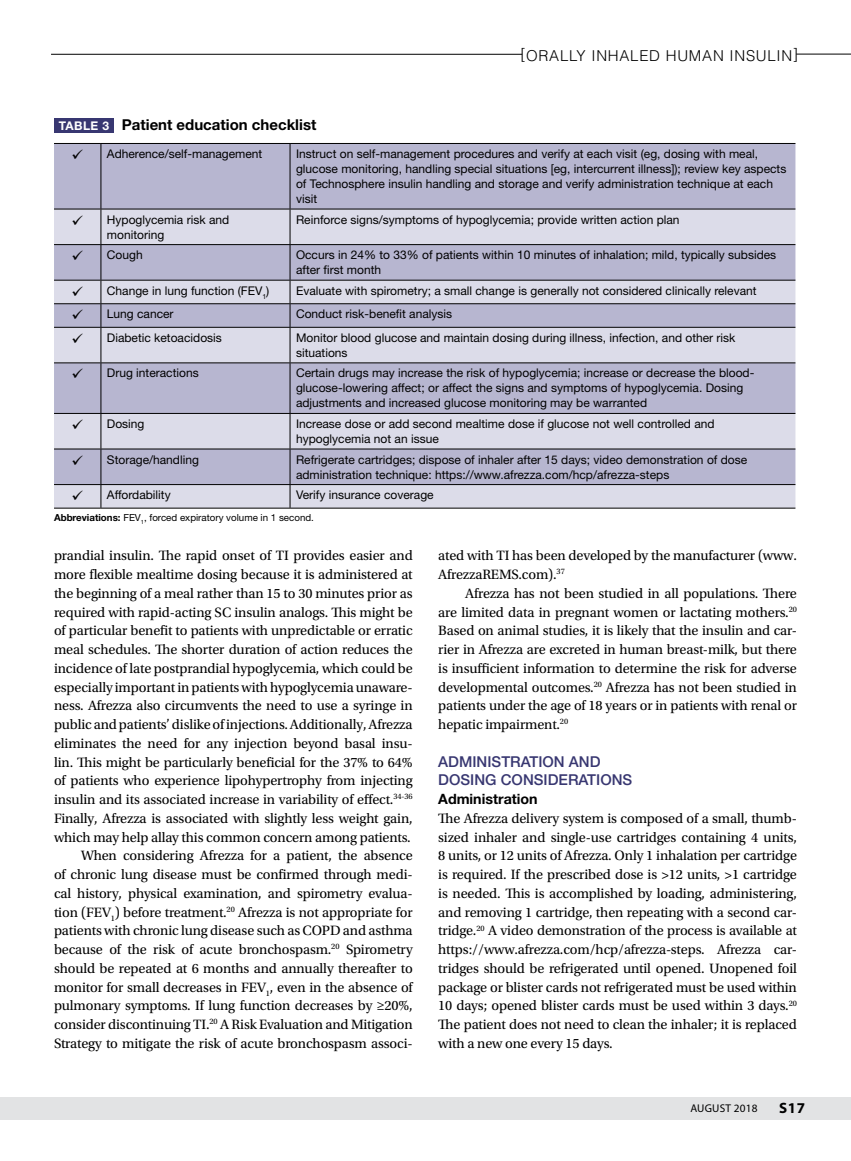
<style>
.page{position:relative;width:851px;height:1161px;background:#fff}
.page>*{position:absolute;margin:0;border:0;box-sizing:border-box;transform-origin:0 0}
.t1{font:500 15px/18.8px "Helvetica Neue LT Std";color:#383771}
.t2{font:700 15px "Helvetica Neue LT Std";color:#000}
.t3{font:300 15px "Helvetica LT Std";letter-spacing:.05em;color:#000}
.t4{font:700 15px "Myriad Pro";color:#000}
.t5{font:14.25px/18.8px "Utopia Std";letter-spacing:-.01em;color:#000;text-align:justify}
.t6{font:700 14.25px "Helvetica Neue LT Std";color:#000}
.t7{font:12px/15px "Helvetica Neue LT Std";color:#000}
.t8{font:11.25px "Myriad Pro";letter-spacing:.02em;color:#000}
.t9{font:9.75px "Helvetica Neue LT Std";color:#000}
.s1{font-size:12px;color:#fff}
.s2{font-weight:700}
</style>
<div class="page">
<div style="left:0;top:1097px;width:850px;height:23px;background:#e2e3e4"></div>
<hr style="left:51px;top:54px;width:471px;height:1px;background:#000">
<hr style="left:796px;top:54px;width:54px;height:1px;background:#000">
<div style="left:54px;top:144px;width:741px;height:65px;background:#b7b6d0"></div>
<svg style="left:54px;top:210px;width:741px;height:298px;background:#c8c7da"></svg>
<hr style="left:100px;top:144px;width:1px;height:65px;background:#000">
<hr style="left:290px;top:144px;width:1px;height:65px;background:#000">
<hr style="left:54px;top:209px;width:47px;height:1px;background:#000">
<hr style="left:101px;top:209px;width:189px;height:1px;background:#000">
<hr style="left:100px;top:209px;width:1px;height:35px;background:#000">
<hr style="left:290px;top:209px;width:505px;height:1px;background:#000">
<hr style="left:290px;top:209px;width:1px;height:35px;background:#000">
<hr style="left:54px;top:244px;width:47px;height:1px;background:#000">
<hr style="left:101px;top:244px;width:189px;height:1px;background:#000">
<hr style="left:100px;top:245px;width:1px;height:35px;background:#000">
<hr style="left:290px;top:244px;width:505px;height:1px;background:#000">
<hr style="left:290px;top:245px;width:1px;height:35px;background:#000">
<hr style="left:54px;top:280px;width:47px;height:1px;background:#000">
<hr style="left:101px;top:280px;width:189px;height:1px;background:#000">
<hr style="left:290px;top:280px;width:505px;height:1px;background:#000">
<hr style="left:54px;top:303px;width:47px;height:1px;background:#000">
<hr style="left:101px;top:303px;width:189px;height:1px;background:#000">
<svg style="left:100px;top:281px;width:1px;height:46px"></svg>
<hr style="left:290px;top:303px;width:505px;height:1px;background:#000">
<svg style="left:290px;top:281px;width:1px;height:46px"></svg>
<hr style="left:54px;top:327px;width:47px;height:1px;background:#000">
<hr style="left:101px;top:327px;width:189px;height:1px;background:#000">
<hr style="left:100px;top:328px;width:1px;height:35px;background:#000">
<hr style="left:290px;top:327px;width:505px;height:1px;background:#000">
<hr style="left:290px;top:328px;width:1px;height:35px;background:#000">
<hr style="left:54px;top:363px;width:47px;height:1px;background:#000">
<hr style="left:101px;top:363px;width:189px;height:1px;background:#000">
<hr style="left:100px;top:363px;width:1px;height:50px;background:#000">
<hr style="left:290px;top:363px;width:505px;height:1px;background:#000">
<hr style="left:290px;top:363px;width:1px;height:50px;background:#000">
<hr style="left:54px;top:413px;width:47px;height:1px;background:#000">
<hr style="left:101px;top:413px;width:189px;height:1px;background:#000">
<hr style="left:100px;top:414px;width:1px;height:35px;background:#000">
<hr style="left:290px;top:413px;width:505px;height:1px;background:#000">
<hr style="left:290px;top:414px;width:1px;height:35px;background:#000">
<hr style="left:54px;top:449px;width:47px;height:1px;background:#000">
<hr style="left:101px;top:449px;width:189px;height:1px;background:#000">
<hr style="left:100px;top:449px;width:1px;height:35px;background:#000">
<hr style="left:290px;top:449px;width:505px;height:1px;background:#000">
<hr style="left:290px;top:449px;width:1px;height:35px;background:#000">
<hr style="left:54px;top:484px;width:47px;height:1px;background:#000">
<hr style="left:101px;top:484px;width:189px;height:1px;background:#000">
<svg style="left:100px;top:485px;width:1px;height:23px"></svg>
<hr style="left:290px;top:484px;width:505px;height:1px;background:#000">
<svg style="left:290px;top:485px;width:1px;height:23px"></svg>
<hr style="left:54px;top:508px;width:47px;height:1px;background:#000">
<hr style="left:101px;top:508px;width:189px;height:1px;background:#000">
<hr style="left:290px;top:508px;width:505px;height:1px;background:#000">
<hr style="left:54px;top:143px;width:47px;height:1px;background:#000">
<hr style="left:101px;top:143px;width:189px;height:1px;background:#000">
<hr style="left:290px;top:143px;width:505px;height:1px;background:#000">
<div style="left:54px;top:118px;width:60px;height:15px;background:#383771"></div>
<p class="t2" style="left:59px;top:115px;width:259px"><span class="s1">TABLE 3</span> Patient education checklist</p>
<p class="t3" style="left:520px;top:46px;width:279px">[ORALLY INHALED HUMAN INSULIN]</p>
<p class="t7" style="left:72px;top:146px;width:192px">✓ Adherence/self-management</p>
<p class="t7" style="left:296px;top:146px;width:492px">Instruct on self-management procedures and verify at each visit (eg, dosing with meal, glucose monitoring, handling special situations [eg, intercurrent illness]); review key aspects of Technosphere insulin handling and storage and verify administration technique at each visit</p>
<p class="t7" style="left:107px;top:212px;width:124px;text-indent:-35px">✓ Hypoglycemia risk and monitoring</p>
<p class="t7" style="left:296px;top:212px;width:385px">Reinforce signs/symptoms of hypoglycemia; provide written action plan</p>
<p class="t7" style="left:72px;top:247px;width:73px">✓ Cough</p>
<p class="t7" style="left:296px;top:247px;width:481px">Occurs in 24% to 33% of patients within 10 minutes of inhalation; mild, typically subsides after first month</p>
<p class="t7" style="left:72px;top:283px;width:199px">✓ Change in lung function (FEV<sub>1</sub>)</p>
<p class="t7" style="left:296px;top:283px;width:462px">Evaluate with spirometry; a small change is generally not considered clinically relevant</p>
<p class="t7" style="left:72px;top:306px;width:104px">✓ Lung cancer</p>
<p class="t7" style="left:296px;top:306px;width:158px">Conduct risk-benefit analysis</p>
<p class="t7" style="left:72px;top:330px;width:152px">✓ Diabetic ketoacidosis</p>
<p class="t7" style="left:296px;top:330px;width:441px">Monitor blood glucose and maintain dosing during illness, infection, and other risk situations</p>
<p class="t7" style="left:72px;top:366px;width:129px">✓ Drug interactions</p>
<p class="t7" style="left:296px;top:366px;width:460px">Certain drugs may increase the risk of hypoglycemia; increase or decrease the blood&shy;glucose-lowering affect; or affect the signs and symptoms of hypoglycemia. Dosing adjustments and increased glucose monitoring may be warranted</p>
<p class="t7" style="left:72px;top:416px;width:74px">✓ Dosing</p>
<p class="t7" style="left:296px;top:416px;width:420px">Increase dose or add second mealtime dose if glucose not well controlled and hypoglycemia not an issue</p>
<p class="t7" style="left:72px;top:452px;width:129px">✓ Storage/handling</p>
<p class="t7" style="left:296px;top:452px;width:452px">Refrigerate cartridges; dispose of inhaler after 15 days; video demonstration of dose administration technique: https://www.afrezza.com/hcp/afrezza-steps</p>
<p class="t7" style="left:72px;top:487px;width:101px">✓ Affordability</p>
<p class="t7" style="left:296px;top:487px;width:139px">Verify insurance coverage</p>
<p class="t9" style="left:54px;top:512px;width:261px"><span class="s2">Abbreviations:</span> FEV<sub>1</sub>, forced expiratory volume in 1 second.</p>
<p class="t5" style="left:54px;top:547px;width:360px;text-align:right">prandial insulin. The rapid onset of TI provides easier and more flexible mealtime dosing because it is administered at the beginning of a meal rather than 15 to 30 minutes prior as required with rapid-acting SC insulin analogs. This might be of particular benefit to patients with unpredictable or erratic meal schedules. The shorter duration of action reduces the incidence of late postprandial hypoglycemia, which could be especially important in patients with hypoglycemia unaware&shy;ness. Afrezza also circumvents the need to use a syringe in public and patients’ dislike of injections. Additionally, Afrezza eliminates the need for any injection beyond basal insu&shy;lin. This might be particularly beneficial for the 37% to 64% of patients who experience lipohypertrophy from injecting insulin and its associated increase in variability of effect.<sup>34-36<br></sup>Finally, Afrezza is associated with slightly less weight gain, which may help allay this common concern among patients.<br>When considering Afrezza for a patient, the absence<br>of chronic lung disease must be confirmed through medi&shy;cal history, physical examination, and spirometry evalua&shy;tion (FEV<sub>1</sub>) before treatment.<sup>20</sup> Afrezza is not appropriate for patients with chronic lung disease such as COPD and asthma because of the risk of acute bronchospasm.<sup>20</sup> Spirometry should be repeated at 6 months and annually thereafter to monitor for small decreases in FEV<sub>1</sub>, even in the absence of pulmonary symptoms. If lung function decreases by ≥20%, consider discontinuing TI.<sup>20</sup> A Risk Evaluation and Mitigation Strategy to mitigate the risk of acute bronchospasm associ-</p>
<p class="t5" style="left:438px;top:547px;width:360px">ated with TI has been developed by the manufacturer (www.<br>AfrezzaREMS.com).<sup>37</sup></p>
<p class="t5" style="left:438px;top:584px;width:360px;text-indent:27px">Afrezza has not been studied in all populations. There are limited data in pregnant women or lactating mothers.<sup>20<br></sup>Based on animal studies, it is likely that the insulin and car&shy;rier in Afrezza are excreted in human breast-milk, but there is insufficient information to determine the risk for adverse developmental outcomes.<sup>20</sup> Afrezza has not been studied in patients under the age of 18 years or in patients with renal or hepatic impairment.<sup>20</sup></p>
<p class="t1" style="left:438px;top:752px;width:195px">ADMINISTRATION AND<br>DOSING CONSIDERATIONS</p>
<p class="t6" style="left:438px;top:790px;width:101px">Administration</p>
<p class="t5" style="left:438px;top:809px;width:360px">The Afrezza delivery system is composed of a small, thumb&shy;sized inhaler and single-use cartridges containing 4 units, 8 units, or 12 units of Afrezza. Only 1 inhalation per cartridge is required. If the prescribed dose is &gt;12 units, &gt;1 cartridge is needed. This is accomplished by loading, administering, and removing 1 cartridge, then repeating with a second car&shy;tridge.<sup>20</sup> A video demonstration of the process is available at https://www.afrezza.com/hcp/afrezza-steps. Afrezza car&shy;tridges should be refrigerated until opened. Unopened foil package or blister cards not refrigerated must be used within 10 days; opened blister cards must be used within 3 days.<sup>20<br></sup>The patient does not need to clean the inhaler; it is replaced with a new one every 15 days.</p>
<p class="t8" style="left:690px;top:1101px;width:69px">AUGUST 2018</p>
<p class="t4" style="left:779px;top:1099px;width:27px">S17</p>
</div>
